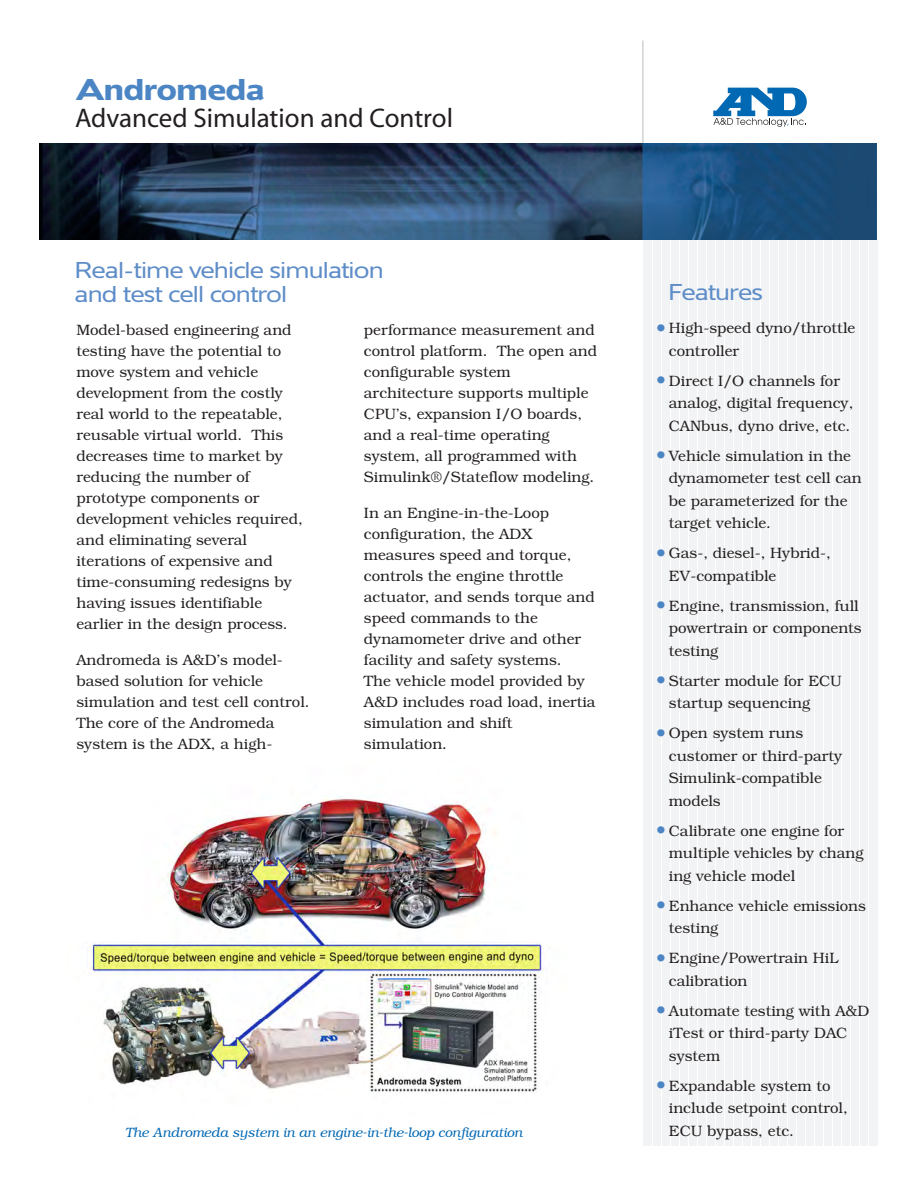
<style>
.page{position:relative;width:918px;height:1188px;background:#fff}
.page>*{position:absolute;margin:0;border:0;box-sizing:border-box;transform-origin:0 0}
.t1{font:700 31.5px "Angro EF";letter-spacing:-.03em;color:#4c85c3;scale:1.2 1}
.t2{font:27px "Myriad";color:#231f20}
.t3{font:300 24px/24px "Angro EF";letter-spacing:-.03em;color:#5e8dc8;scale:1.2 1}
.t4{font:300 15px/21px "Bookman";color:#231f20}
.t5{font:italic 300 13.5px "Bookman";color:#0168b3}
.s1{font-size:21px;color:#4c85c3}
</style>
<div class="page">
<div style="left:643px;top:240px;width:234px;height:906px;background:#f2f3f4"></div>
<hr style="left:652px;top:237px;width:1px;height:916px;background:#fff">
<hr style="left:661px;top:237px;width:1px;height:916px;background:#fff">
<hr style="left:670px;top:237px;width:1px;height:916px;background:#fff">
<hr style="left:679px;top:237px;width:1px;height:916px;background:#fff">
<hr style="left:688px;top:237px;width:1px;height:916px;background:#fff">
<hr style="left:697px;top:237px;width:1px;height:916px;background:#fff">
<hr style="left:706px;top:237px;width:1px;height:916px;background:#fff">
<hr style="left:715px;top:237px;width:1px;height:916px;background:#fff">
<hr style="left:724px;top:237px;width:1px;height:916px;background:#fff">
<hr style="left:733px;top:237px;width:1px;height:916px;background:#fff">
<hr style="left:742px;top:237px;width:1px;height:916px;background:#fff">
<hr style="left:751px;top:237px;width:1px;height:916px;background:#fff">
<hr style="left:760px;top:237px;width:1px;height:916px;background:#fff">
<hr style="left:769px;top:237px;width:1px;height:916px;background:#fff">
<hr style="left:778px;top:237px;width:1px;height:916px;background:#fff">
<hr style="left:787px;top:237px;width:1px;height:916px;background:#fff">
<hr style="left:796px;top:237px;width:1px;height:916px;background:#fff">
<hr style="left:805px;top:237px;width:1px;height:916px;background:#fff">
<hr style="left:814px;top:237px;width:1px;height:916px;background:#fff">
<hr style="left:823px;top:237px;width:1px;height:916px;background:#fff">
<hr style="left:832px;top:237px;width:1px;height:916px;background:#fff">
<hr style="left:841px;top:237px;width:1px;height:916px;background:#fff">
<hr style="left:850px;top:237px;width:1px;height:916px;background:#fff">
<hr style="left:859px;top:237px;width:1px;height:916px;background:#fff">
<hr style="left:868px;top:237px;width:1px;height:916px;background:#fff">
<svg style="left:713px;top:88px;width:94px;height:39px"></svg>
<hr style="left:642px;top:40px;width:2px;height:105px;background:#d1d2d4">
<img style="left:40px;top:144px;width:837px;height:96px">
<img style="left:90px;top:798px;width:457px;height:295px">
<h1 class="t1" style="left:76px;top:72px;width:159px">Andromeda</h1>
<h2 class="t2" style="left:75px;top:105px;width:380px">Advanced Simulation and Control</h2>
<h3 class="t3" style="left:75px;top:258px;width:259px">Real-time vehicle simulation and test cell control</h3>
<p class="t4" style="left:76px;top:319px;width:228px">Model-based engineering and testing have the potential to move system and vehicle development from the costly real world to the repeatable, reusable virtual world. This decreases time to market by reducing the number of prototype components or development vehicles required, and eliminating several iterations of expensive and time-consuming redesigns by having issues identifiable earlier in the design process.</p>
<p class="t4" style="left:76px;top:649px;width:235px">Andromeda is A&amp;D’s model&shy;based solution for vehicle simulation and test cell control.<br>The core of the Andromeda system is the ADX, a high-</p>
<p class="t4" style="left:364px;top:319px;width:235px">performance measurement and control platform. The open and configurable system architecture supports multiple<br>CPU’s, expansion I/O boards, and a real-time operating system, all programmed with<br>Simulink®/Stateflow modeling.</p>
<p class="t4" style="left:364px;top:502px;width:233px">In an Engine-in-the-Loop configuration, the ADX measures speed and torque, controls the engine throttle actuator, and sends torque and speed commands to the dynamometer drive and other facility and safety systems.<br>The vehicle model provided by<br>A&amp;D includes road load, inertia simulation and shift simulation.</p>
<p class="t5" style="left:125px;top:1125px;width:399px">The Andromeda system in an engine-in-the-loop configuration</p>
<h3 class="t3" style="left:668px;top:281px;width:81px">Features</h3>
<p class="t4" style="left:669px;top:317px;width:188px;line-height:22.5px;text-indent:-13px"><span class="s1">•</span> High-speed dyno/throttle controller</p>
<p class="t4" style="left:669px;top:370px;width:186px;line-height:22.5px;text-indent:-13px"><span class="s1">•</span> Direct I/O channels for analog, digital frequency,<br>CANbus, dyno drive, etc.</p>
<p class="t4" style="left:669px;top:445px;width:194px;line-height:22.5px;text-indent:-13px"><span class="s1">•</span> Vehicle simulation in the dynamometer test cell can be parameterized for the target vehicle.</p>
<p class="t4" style="left:669px;top:542px;width:163px;line-height:22.5px;text-indent:-13px"><span class="s1">•</span> Gas-, diesel-, Hybrid-,<br>EV-compatible</p>
<p class="t4" style="left:669px;top:595px;width:194px;line-height:22.5px;text-indent:-13px"><span class="s1">•</span> Engine, transmission, full powertrain or components testing</p>
<p class="t4" style="left:669px;top:670px;width:175px;line-height:22.5px;text-indent:-13px"><span class="s1">•</span> Starter module for ECU startup sequencing</p>
<p class="t4" style="left:669px;top:722px;width:175px;line-height:22.5px;text-indent:-13px"><span class="s1">•</span> Open system runs customer or third-party<br>Simulink-compatible models</p>
<p class="t4" style="left:669px;top:820px;width:196px;line-height:22.5px;text-indent:-13px"><span class="s1">•</span> Calibrate one engine for multiple vehicles by chang ing vehicle model</p>
<p class="t4" style="left:669px;top:895px;width:199px;line-height:22.5px;text-indent:-13px"><span class="s1">•</span> Enhance vehicle emissions testing</p>
<p class="t4" style="left:669px;top:947px;width:171px;line-height:22.5px;text-indent:-13px"><span class="s1">•</span> Engine/Powertrain HiL calibration</p>
<p class="t4" style="left:669px;top:1000px;width:202px;line-height:22.5px;text-indent:-13px"><span class="s1">•</span> Automate testing with A&amp;D iTest or third-party DAC system</p>
<p class="t4" style="left:669px;top:1075px;width:180px;line-height:22.5px;text-indent:-13px"><span class="s1">•</span> Expandable system to include setpoint control,<br>ECU bypass, etc.</p>
</div>
